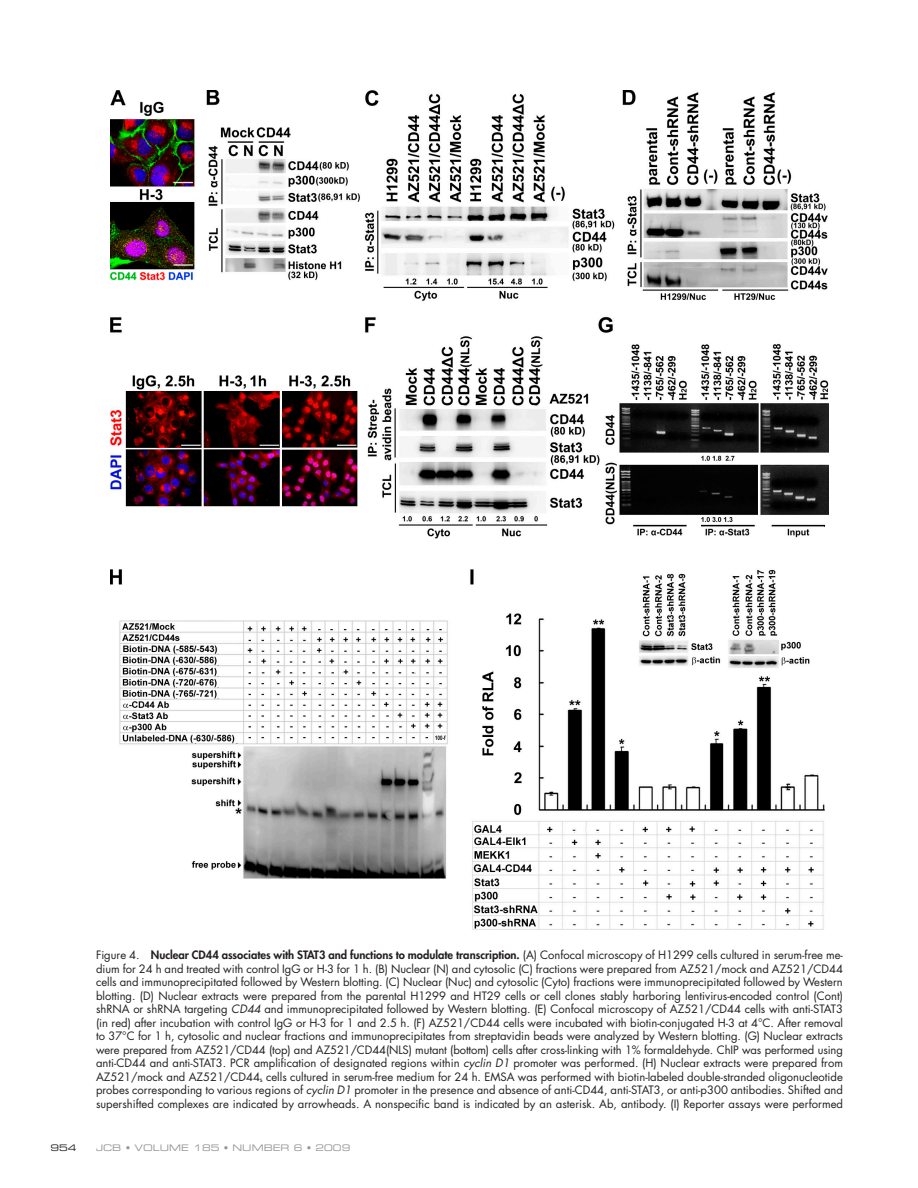
<style>
.page{position:relative;width:918px;height:1188px;background:#fff}
.page>*{position:absolute;margin:0;border:0;box-sizing:border-box;transform-origin:0 0}
.t1{font:11.25px/13.5px "Futura Std";color:#231f20;text-align:justify}
.t2{font:9px "Eurostile LT Std Ex 2";color:#949698}
.t3{font:9px "Eurostile LT Std Ex 2";color:#231f20}
.s1{font-weight:800}
.s2{font-style:italic}
</style>
<div class="page">
<img style="left:110px;top:90px;width:718px;height:840px">
<p class="t1" style="left:96px;top:948px;width:749px">Figure 4. <span class="s1">Nuclear CD44 associates with STAT3 and functions to modulate transcription.</span> (A) Confocal microscopy of H1299 cells cultured in serum-free me&shy;dium for 24 h and treated with control IgG or H-3 for 1 h. (B) Nuclear (N) and cytosolic (C) fractions were prepared from AZ521/mock and AZ521/CD44 cells and immunoprecipitated followed by Western blotting. (C) Nuclear (Nuc) and cytosolic (Cyto) fractions were immunoprecipitated followed by Western blotting. (D) Nuclear extracts were prepared from the parental H1299 and HT29 cells or cell clones stably harboring lentivirus-encoded control (Cont) shRNA or shRNA targeting <span class="s2">CD44</span> and immunoprecipitated followed by Western blotting. (E) Confocal microscopy of AZ521/CD44 cells with anti-STAT3 (in red) after incubation with control IgG or H-3 for 1 and 2.5 h. (F) AZ521/CD44 cells were incubated with biotin-conjugated H-3 at 4°C. After removal to 37°C for 1 h, cytosolic and nuclear fractions and immunoprecipitates from streptavidin beads were analyzed by Western blotting. (G) Nuclear extracts were prepared from AZ521/CD44 (top) and AZ521/CD44(NLS) mutant (bottom) cells after cross-linking with 1% formaldehyde. ChIP was performed using anti-CD44 and anti-STAT3. PCR amplification of designated regions within <span class="s2">cyclin D1</span> promoter was performed. (H) Nuclear extracts were prepared from AZ521/mock and AZ521/CD44<sub>s</sub> cells cultured in serum-free medium for 24 h. EMSA was performed with biotin-labeled double-stranded oligonucleotide probes corresponding to various regions of <span class="s2">cyclin D1</span> promoter in the presence and absence of anti-CD44, anti-STAT3, or anti-p300 antibodies. Shifted and supershifted complexes are indicated by arrowheads. A nonspecific band is indicated by an asterisk. Ab, antibody. (I) Reporter assays were performed</p>
<p class="t3" style="left:50px;top:1142px;width:28px">954</p>
<p class="t2" style="left:96px;top:1142px;width:256px">JCB • VOLUME 185 • NUMBER 6 • 2009</p>
</div>
